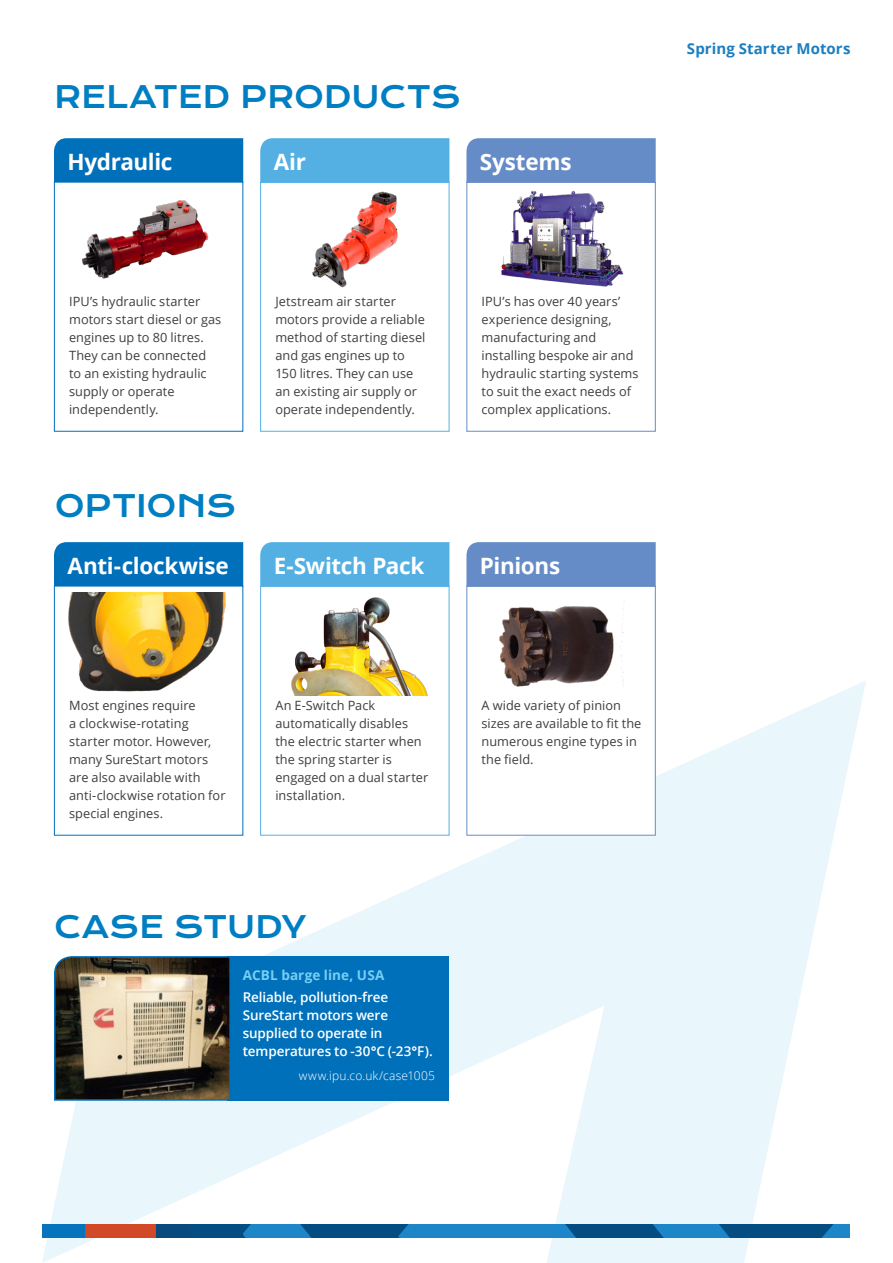
<style>
.page{position:relative;width:893px;height:1263px;background:#fff}
.page>*{position:absolute;margin:0;border:0;box-sizing:border-box;transform-origin:0 0}
.Heading_3{font:30px "Krona One";letter-spacing:-.005em;color:#007ec2}
.Reverse_Heading{font:700 22.5px "Open Sans";letter-spacing:-.015em;color:#fff}
.t1{font:700 15px "Open Sans";letter-spacing:.005em;color:#1a7ec1}
.Case_Study_Text_Whit{font:600 13.5px/18px "Open Sans";letter-spacing:-.01em;color:#fff}
.Case_Study_Heading_L{font:700 13.5px "Open Sans";letter-spacing:.01em;color:#76d0f4}
.Small_text{font:12.75px/18px "Open Sans";letter-spacing:.005em;color:#3e3e3f}
.Case_Study_Web_White{font:300 12px "Open Sans";letter-spacing:.015em;color:#fff}
.s1{font-weight:700}
</style>
<div class="page">
<svg style="left:42px;top:680px;width:824px;height:583px;fill:#e9f6fc"></svg>
<svg style="left:189px;top:1225px;width:661px;height:13px;background:#0f68a3"></svg>
<div style="left:156px;top:1225px;width:33px;height:13px;background:#08497e"></div>
<div style="left:85px;top:1225px;width:71px;height:13px;background:#d14927"></div>
<div style="left:43px;top:1225px;width:42px;height:13px;background:#0574bc"></div>
<div style="left:54px;top:138px;width:189px;height:44px;background:#0070ba"></div>
<img style="left:82px;top:200px;width:127px;height:79px">
<div style="left:260px;top:182px;width:189px;height:250px;background:#fff;border:1px solid #54b0e3"></div>
<div style="left:260px;top:138px;width:189px;height:45px;background:#54b0e3"></div>
<img style="left:312px;top:191px;width:86px;height:97px">
<div style="left:466px;top:182px;width:190px;height:250px;background:#fff;border:1px solid #668cc7"></div>
<div style="left:466px;top:138px;width:190px;height:45px;background:#668cc7"></div>
<img style="left:501px;top:190px;width:123px;height:97px">
<div style="left:228px;top:956px;width:221px;height:145px;background:#0070ba"></div>
<img style="left:53px;top:955px;width:179px;height:146px">
<div style="left:54px;top:542px;width:189px;height:44px;background:#0070ba"></div>
<div style="left:54px;top:586px;width:189px;height:249px;background:#fff"></div>
<img style="left:68px;top:593px;width:158px;height:99px">
<div style="left:260px;top:586px;width:189px;height:249px;background:#fff;border:1px solid #54b0e3"></div>
<div style="left:260px;top:542px;width:189px;height:45px;background:#54b0e3"></div>
<img style="left:291px;top:597px;width:137px;height:98px">
<div style="left:466px;top:586px;width:190px;height:249px;background:#fff;border:1px solid #668cc7"></div>
<div style="left:466px;top:542px;width:190px;height:45px;background:#668cc7"></div>
<img style="left:499px;top:601px;width:126px;height:86px">
<p class="t1" style="left:687px;top:38px;width:165px">Spring Starter Motors</p>
<p class="Heading_3" style="left:54px;top:79px;width:408px">RELATED PRODUCTS</p>
<p class="Reverse_Heading" style="left:67px;top:146px;width:107px">Hydraulic</p>
<p class="Reverse_Heading" style="left:274px;top:146px;width:34px">Air</p>
<p class="Reverse_Heading" style="left:480px;top:146px;width:93px">Systems</p>
<p class="Small_text" style="left:69px;top:292px;width:154px">IPU’s hydraulic starter motors start diesel or gas engines up to 80 litres.<br>They can be connected to an existing hydraulic supply or operate independently.</p>
<p class="Small_text" style="left:275px;top:292px;width:152px">Jetstream air starter motors provide a reliable method of starting diesel and gas engines up to<br>150 litres. They can use an existing air supply or operate independently.</p>
<p class="Small_text" style="left:482px;top:292px;width:158px">IPU’s has over 40 years’ experience designing, manufacturing and installing bespoke air and hydraulic starting systems to suit the exact needs of complex applications.</p>
<p class="Heading_3" style="left:55px;top:487px;width:183px">OPTIONS</p>
<p class="Reverse_Heading" style="left:67px;top:549px;width:163px">Anti-clockwise</p>
<p class="Reverse_Heading" style="left:274px;top:549px;width:152px">E-Switch Pack</p>
<p class="Reverse_Heading" style="left:480px;top:549px;width:82px">Pinions</p>
<p class="Small_text" style="left:69px;top:696px;width:158px">Most engines require<br>a clockwise-rotating starter motor. However, many SureStart motors are also available with anti-clockwise rotation for special engines.</p>
<p class="Small_text" style="left:275px;top:696px;width:154px">An E-Switch Pack automatically disables the electric starter when the spring starter is engaged on a dual starter installation.</p>
<p class="Heading_3" style="left:54px;top:908px;width:254px">CASE STUDY</p>
<p class="Case_Study_Heading_L" style="left:243px;top:965px;width:143px">ACBL barge line, USA</p>
<p class="Case_Study_Text_Whit" style="left:243px;top:988px;width:191px">Reliable, pollution-free<br>SureStart motors were supplied to operate in temperatures to -30<span class="s1">°</span>C (-23<span class="s1">°</span>F).</p>
<p class="Case_Study_Web_White" style="left:299px;top:1067px;width:138px">www.ipu.co.uk/case1005</p>
<p class="Small_text" style="left:482px;top:696px;width:161px">A wide variety of pinion sizes are available to fit the numerous engine types in the field.</p>
</div>
